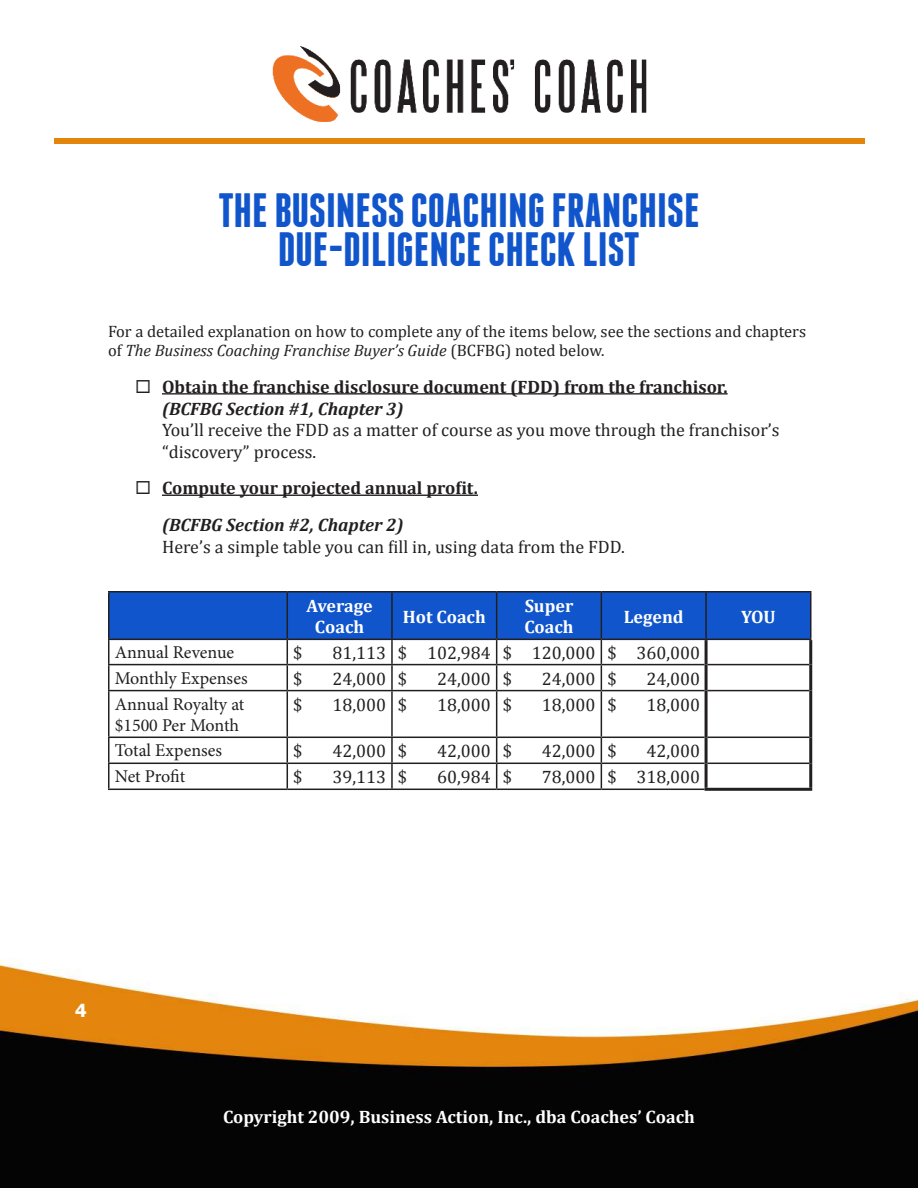
<style>
.page{position:relative;width:918px;height:1188px;background:#fff}
.page>*{position:absolute;margin:0;border:0;box-sizing:border-box;transform-origin:0 0}
.t1{font:700 48px/39px "Franchise";color:#15c;text-align:center}
.t2{font:18px/21.6px "Cambria";color:#221f1f}
.t3{font:700 18px/21.6px "Cambria";color:#221f1f}
.t4{font:700 18px/21.6px "Cambria";color:#fff;text-align:center}
.t5{font:18px/21.6px "Minion Pro";color:#221f1f}
.t6{font:700 18px "Tahoma";color:#fff}
.t7{font:16.5px/19px "Cambria";color:#221f1f}
.s1{font-style:italic}
</style>
<div class="page">
<img style="left:0;top:138px;width:918px;height:1050px">
<div style="left:54px;top:138px;width:810px;height:5px;background:#e3850c"></div>
<img style="left:233px;top:46px;width:501px;height:122px">
<hr style="left:162px;top:393px;width:566px;height:2px;background:#221f1f">
<hr style="left:162px;top:495px;width:316px;height:1px;background:#221f1f">
<hr style="left:108px;top:591px;width:179px;height:1px;background:#221f1f">
<hr style="left:108px;top:592px;width:2px;height:47px;background:#221f1f">
<hr style="left:287px;top:591px;width:105px;height:1px;background:#221f1f">
<hr style="left:392px;top:591px;width:105px;height:1px;background:#221f1f">
<hr style="left:497px;top:591px;width:104px;height:1px;background:#221f1f">
<hr style="left:601px;top:591px;width:105px;height:1px;background:#221f1f">
<hr style="left:706px;top:591px;width:106px;height:1px;background:#221f1f">
<hr style="left:810px;top:592px;width:2px;height:47px;background:#221f1f">
<hr style="left:108px;top:639px;width:179px;height:1px;background:#221f1f">
<hr style="left:108px;top:640px;width:2px;height:24px;background:#221f1f">
<hr style="left:706px;top:639px;width:106px;height:1px;background:#221f1f">
<hr style="left:108px;top:664px;width:179px;height:1px;background:#221f1f">
<hr style="left:108px;top:665px;width:2px;height:25px;background:#221f1f">
<svg style="left:109px;top:592px;width:702px;height:98px"></svg>
<hr style="left:708px;top:664px;width:101px;height:1px;background:#221f1f">
<hr style="left:108px;top:690px;width:179px;height:1px;background:#221f1f">
<hr style="left:108px;top:691px;width:2px;height:46px;background:#221f1f">
<hr style="left:287px;top:690px;width:105px;height:1px;background:#221f1f">
<hr style="left:287px;top:691px;width:1px;height:46px;background:#221f1f">
<hr style="left:392px;top:690px;width:105px;height:1px;background:#221f1f">
<hr style="left:391px;top:691px;width:2px;height:46px;background:#221f1f">
<hr style="left:497px;top:690px;width:104px;height:1px;background:#221f1f">
<hr style="left:496px;top:691px;width:1px;height:46px;background:#221f1f">
<hr style="left:601px;top:690px;width:104px;height:1px;background:#221f1f">
<hr style="left:601px;top:691px;width:1px;height:46px;background:#221f1f">
<hr style="left:708px;top:690px;width:101px;height:1px;background:#221f1f">
<hr style="left:108px;top:737px;width:179px;height:1px;background:#221f1f">
<hr style="left:108px;top:738px;width:2px;height:25px;background:#221f1f">
<hr style="left:287px;top:737px;width:105px;height:1px;background:#221f1f">
<hr style="left:392px;top:737px;width:105px;height:1px;background:#221f1f">
<hr style="left:391px;top:738px;width:2px;height:25px;background:#221f1f">
<hr style="left:497px;top:737px;width:104px;height:1px;background:#221f1f">
<hr style="left:601px;top:737px;width:104px;height:1px;background:#221f1f">
<hr style="left:708px;top:737px;width:101px;height:1px;background:#221f1f">
<hr style="left:108px;top:763px;width:179px;height:1px;background:#221f1f">
<hr style="left:108px;top:764px;width:2px;height:25px;background:#221f1f">
<hr style="left:287px;top:763px;width:105px;height:1px;background:#221f1f">
<svg style="left:287px;top:738px;width:1px;height:51px"></svg>
<hr style="left:392px;top:763px;width:105px;height:1px;background:#221f1f">
<hr style="left:391px;top:764px;width:2px;height:25px;background:#221f1f">
<hr style="left:497px;top:763px;width:104px;height:1px;background:#221f1f">
<svg style="left:496px;top:738px;width:1px;height:51px"></svg>
<hr style="left:601px;top:763px;width:104px;height:1px;background:#221f1f">
<svg style="left:601px;top:738px;width:1px;height:51px"></svg>
<hr style="left:708px;top:763px;width:101px;height:1px;background:#221f1f">
<hr style="left:108px;top:789px;width:179px;height:1px;background:#221f1f">
<hr style="left:287px;top:789px;width:105px;height:1px;background:#221f1f">
<hr style="left:392px;top:789px;width:105px;height:1px;background:#221f1f">
<hr style="left:497px;top:789px;width:104px;height:1px;background:#221f1f">
<hr style="left:601px;top:789px;width:104px;height:1px;background:#221f1f">
<hr style="left:705px;top:640px;width:3px;height:25px;background:#221f1f">
<hr style="left:809px;top:640px;width:3px;height:25px;background:#221f1f">
<hr style="left:705px;top:665px;width:3px;height:26px;background:#221f1f">
<hr style="left:809px;top:665px;width:3px;height:26px;background:#221f1f">
<hr style="left:705px;top:691px;width:3px;height:46px;background:#221f1f">
<hr style="left:809px;top:691px;width:3px;height:46px;background:#221f1f">
<hr style="left:705px;top:737px;width:3px;height:26px;background:#221f1f">
<hr style="left:809px;top:737px;width:3px;height:26px;background:#221f1f">
<hr style="left:705px;top:763px;width:3px;height:25px;background:#221f1f">
<hr style="left:809px;top:763px;width:3px;height:25px;background:#221f1f">
<hr style="left:705px;top:788px;width:107px;height:3px;background:#221f1f">
<svg style="left:151px;top:393px;width:18px;height:1px"></svg>
<svg style="left:151px;top:494px;width:18px;height:1px"></svg>
<h1 class="t1" style="left:218px;top:193px;width:483px">THE BUSINESS COACHING FRANCHISE<br>DUE-DILIGENCE CHECK LIST</h1>
<p class="t7" style="left:108px;top:323px;width:700px">For a detailed explanation on how to complete any of the items below, see the sections and chapters of <span class="s1">The Business Coaching Franchise Buyer’s Guide</span> (BCFBG) noted below.</p>
<p class="t3" style="left:162px;top:378px;width:567px;text-indent:-27px">◻ Obtain the franchise disclosure document (FDD) from the franchisor. <span class="s1">(BCFBG Section #1, Chapter 3)</span></p>
<p class="t2" style="left:162px;top:419px;width:619px">You’ll receive the FDD as a matter of course as you move through the franchisor’s “discovery” process.</p>
<p class="t3" style="left:162px;top:469px;width:318px;line-height:36.6px;text-indent:-27px">◻ Compute your projected annual profit. <span class="s1">(BCFBG Section #2, Chapter 2)</span></p>
<p class="t2" style="left:162px;top:536px;width:464px">Here’s a simple table you can fill in, using data from the FDD.</p>
<p class="t4" style="left:307px;top:597px;width:68px">Average<br>Coach</p>
<p class="t4" style="left:403px;top:607px;width:85px">Hot Coach</p>
<p class="t4" style="left:524px;top:597px;width:51px;text-align:left">Super<br>Coach</p>
<p class="t4" style="left:624px;top:607px;width:62px">Legend</p>
<p class="t4" style="left:741px;top:607px;width:36px">YOU</p>
<p class="t5" style="left:115px;top:643px;width:121px">Annual Revenue</p>
<p class="t2" style="left:293px;top:643px;width:11px">$</p>
<p class="t2" style="left:332px;top:643px;width:369px">81,113 $ 102,984 $ 120,000 $ 360,000</p>
<p class="t5" style="left:115px;top:669px;width:134px">Monthly Expenses</p>
<p class="t2" style="left:293px;top:669px;width:11px">$</p>
<p class="t2" style="left:332px;top:669px;width:76px">24,000 $</p>
<p class="t2" style="left:437px;top:669px;width:76px">24,000 $</p>
<p class="t2" style="left:542px;top:669px;width:76px">24,000 $</p>
<p class="t2" style="left:647px;top:669px;width:55px">24,000</p>
<p class="t5" style="left:115px;top:695px;width:131px">Annual Royalty at $1500 Per Month</p>
<p class="t2" style="left:293px;top:695px;width:11px">$</p>
<p class="t2" style="left:332px;top:695px;width:76px">18,000 $</p>
<p class="t2" style="left:437px;top:695px;width:76px">18,000 $</p>
<p class="t2" style="left:542px;top:695px;width:76px">18,000 $</p>
<p class="t2" style="left:647px;top:695px;width:55px">18,000</p>
<p class="t5" style="left:115px;top:741px;width:109px">Total Expenses</p>
<p class="t2" style="left:293px;top:742px;width:11px">$</p>
<p class="t2" style="left:332px;top:742px;width:76px">42,000 $</p>
<p class="t2" style="left:437px;top:742px;width:76px">42,000 $</p>
<p class="t2" style="left:542px;top:742px;width:76px">42,000 $</p>
<p class="t2" style="left:647px;top:742px;width:55px">42,000</p>
<p class="t5" style="left:115px;top:767px;width:72px">Net Profit</p>
<p class="t2" style="left:293px;top:768px;width:11px">$</p>
<p class="t2" style="left:332px;top:768px;width:76px">39,113 $</p>
<p class="t2" style="left:437px;top:768px;width:76px">60,984 $</p>
<p class="t2" style="left:542px;top:768px;width:160px">78,000 $ 318,000</p>
<p class="t6" style="left:75px;top:1001px;width:13px">4</p>
<p class="t4" style="left:223px;top:1108px;width:473px">Copyright 2009, Business Action, Inc., dba Coaches’ Coach</p>
</div>
